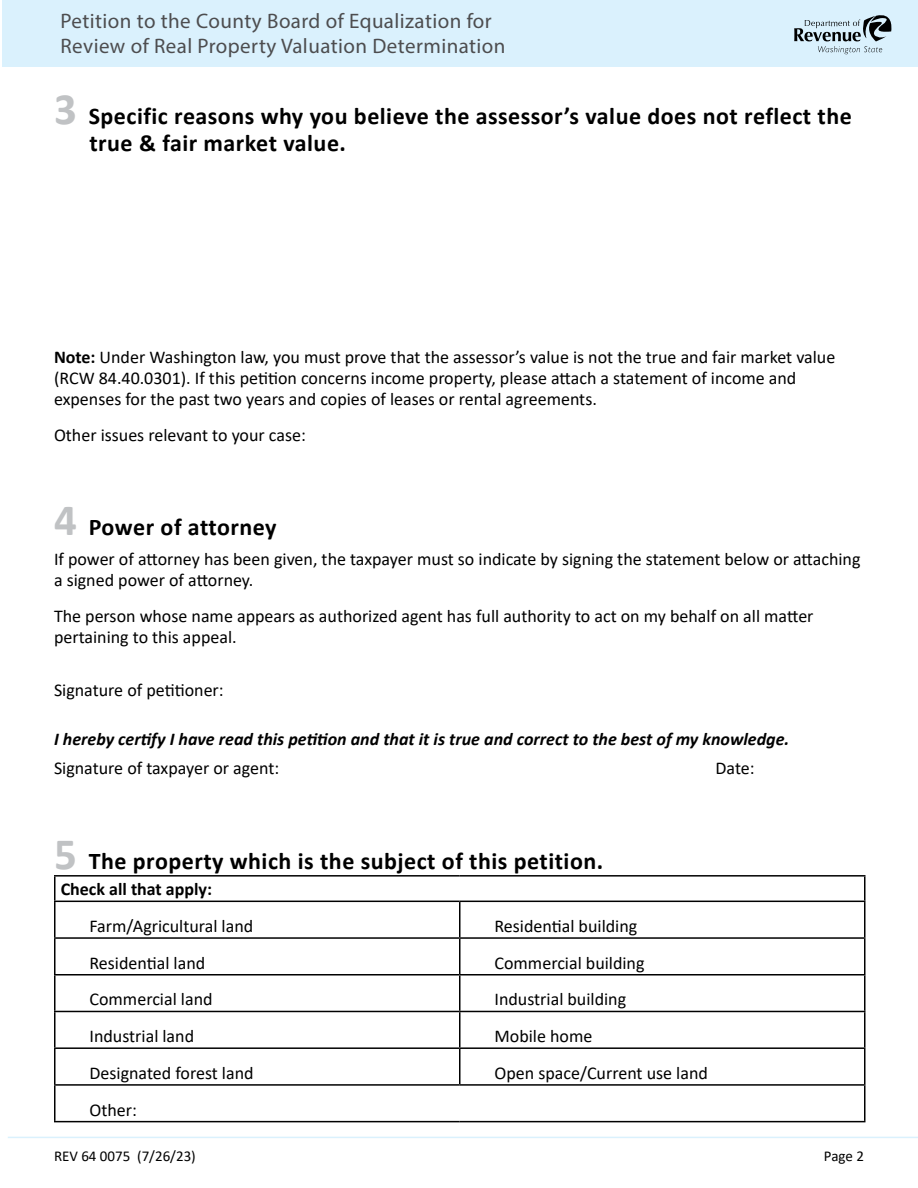
<style>
.page{position:relative;width:918px;height:1188px;background:#fff}
.page>*{position:absolute;margin:0;border:0;box-sizing:border-box;transform-origin:0 0}
.Heading_2{font:700 24px/27px "Calibri";letter-spacing:.02em;color:#000}
.t1{font:21px/25.2px "Myriad Pro";letter-spacing:.02em;color:#4d4d4f}
.Normal__P{font:18px/21px "Calibri";color:#000}
.Normal__P-2{font:italic 700 18px "Calibri";color:#000}
.Heading_4{font:700 18px "Calibri";color:#000}
.t2{font:15px "Calibri";color:#000}
.s1{font-size:45px;color:#c0c2c4}
.s2{font-weight:700}
</style>
<div class="page">
<div style="left:2px;top:0;width:916px;height:66px;background:#daf1fd"></div>
<svg style="left:794px;top:15px;width:98px;height:39px"></svg>
<hr style="left:8px;top:1137px;width:910px;height:1px;background:#daf1fd">
<hr style="left:54px;top:875px;width:406px;height:2px;background:#000">
<hr style="left:54px;top:877px;width:2px;height:24px;background:#000">
<hr style="left:460px;top:875px;width:406px;height:2px;background:#000">
<hr style="left:864px;top:877px;width:2px;height:24px;background:#000">
<hr style="left:54px;top:901px;width:406px;height:1px;background:#000">
<hr style="left:54px;top:902px;width:2px;height:35px;background:#000">
<hr style="left:460px;top:901px;width:406px;height:1px;background:#000">
<hr style="left:459px;top:902px;width:1px;height:35px;background:#000">
<hr style="left:864px;top:902px;width:2px;height:35px;background:#000">
<hr style="left:54px;top:937px;width:406px;height:2px;background:#000">
<hr style="left:54px;top:939px;width:2px;height:35px;background:#000">
<hr style="left:460px;top:937px;width:406px;height:2px;background:#000">
<hr style="left:459px;top:939px;width:1px;height:35px;background:#000">
<hr style="left:864px;top:939px;width:2px;height:35px;background:#000">
<hr style="left:54px;top:974px;width:406px;height:2px;background:#000">
<hr style="left:54px;top:976px;width:2px;height:35px;background:#000">
<hr style="left:460px;top:974px;width:406px;height:2px;background:#000">
<hr style="left:459px;top:976px;width:1px;height:35px;background:#000">
<hr style="left:864px;top:976px;width:2px;height:35px;background:#000">
<hr style="left:54px;top:1011px;width:406px;height:1px;background:#000">
<hr style="left:54px;top:1012px;width:2px;height:35px;background:#000">
<hr style="left:460px;top:1011px;width:406px;height:1px;background:#000">
<hr style="left:459px;top:1012px;width:1px;height:35px;background:#000">
<hr style="left:864px;top:1012px;width:2px;height:35px;background:#000">
<hr style="left:54px;top:1047px;width:406px;height:2px;background:#000">
<hr style="left:54px;top:1049px;width:2px;height:35px;background:#000">
<hr style="left:460px;top:1047px;width:406px;height:2px;background:#000">
<hr style="left:459px;top:1049px;width:1px;height:35px;background:#000">
<hr style="left:864px;top:1049px;width:2px;height:35px;background:#000">
<hr style="left:54px;top:1084px;width:406px;height:2px;background:#000">
<hr style="left:54px;top:1086px;width:2px;height:35px;background:#000">
<hr style="left:460px;top:1084px;width:406px;height:2px;background:#000">
<hr style="left:864px;top:1086px;width:2px;height:35px;background:#000">
<hr style="left:54px;top:1121px;width:406px;height:1px;background:#000">
<hr style="left:460px;top:1121px;width:406px;height:1px;background:#000">
<p class="t1" style="left:60px;top:8px;width:447px">Petition to the County Board of Equalization for<br>Review of Real Property Valuation Determination</p>
<p class="Heading_2" style="left:89px;top:103px;width:764px;text-indent:-35px"><span class="s1">3</span> Specific reasons why you believe the assessor’s value does not reflect the true &amp; fair market value.</p>
<p class="Normal__P" style="left:54px;top:346px;width:783px"><span class="s2">Note:</span> Under Washington law, you must prove that the assessor’s value is not the true and fair market value (RCW 84.40.0301). If this petition concerns income property, please attach a statement of income and expenses for the past two years and copies of leases or rental agreements.</p>
<p class="Normal__P" style="left:54px;top:424px;width:253px">Other issues relevant to your case:</p>
<p class="Heading_2" style="left:54px;top:513px;width:224px"><span class="s1">4</span> Power of attorney</p>
<p class="Normal__P" style="left:54px;top:548px;width:808px">If power of attorney has been given, the taxpayer must so indicate by signing the statement below or attaching a signed power of attorney.</p>
<p class="Normal__P" style="left:54px;top:605px;width:761px">The person whose name appears as authorized agent has full authority to act on my behalf on all matter pertaining to this appeal.</p>
<p class="Normal__P" style="left:54px;top:679px;width:171px">Signature of petitioner:</p>
<p class="Normal__P-2" style="left:54px;top:727px;width:737px">I hereby certify I have read this petition and that it is true and correct to the best of my knowledge.</p>
<p class="Normal__P" style="left:54px;top:757px;width:227px">Signature of taxpayer or agent:</p>
<p class="Normal__P" style="left:716px;top:757px;width:41px">Date:</p>
<p class="Heading_2" style="left:54px;top:847px;width:551px"><span class="s1">5</span> The property which is the subject of this petition.</p>
<h4 class="Heading_4" style="left:61px;top:877px;width:153px">Check all that apply:</h4>
<p class="Normal__P" style="left:90px;top:915px;width:165px">Farm/Agricultural land</p>
<p class="Normal__P" style="left:495px;top:915px;width:144px">Residential building</p>
<p class="Normal__P" style="left:90px;top:952px;width:117px">Residential land</p>
<p class="Normal__P" style="left:495px;top:952px;width:152px">Commercial building</p>
<p class="Normal__P" style="left:90px;top:989px;width:125px">Commercial land</p>
<p class="Normal__P" style="left:495px;top:989px;width:133px">Industrial building</p>
<p class="Normal__P" style="left:90px;top:1025px;width:106px">Industrial land</p>
<p class="Normal__P" style="left:495px;top:1025px;width:99px">Mobile home</p>
<p class="Normal__P" style="left:90px;top:1062px;width:166px">Designated forest land</p>
<p class="Normal__P" style="left:495px;top:1062px;width:215px">Open space/Current use land</p>
<p class="Normal__P" style="left:90px;top:1099px;width:49px">Other:</p>
<p class="t2" style="left:54px;top:1145px;width:143px">REV 64 0075 (7/26/23)</p>
<p class="t2" style="left:824px;top:1145px;width:42px">Page 2</p>
</div>
